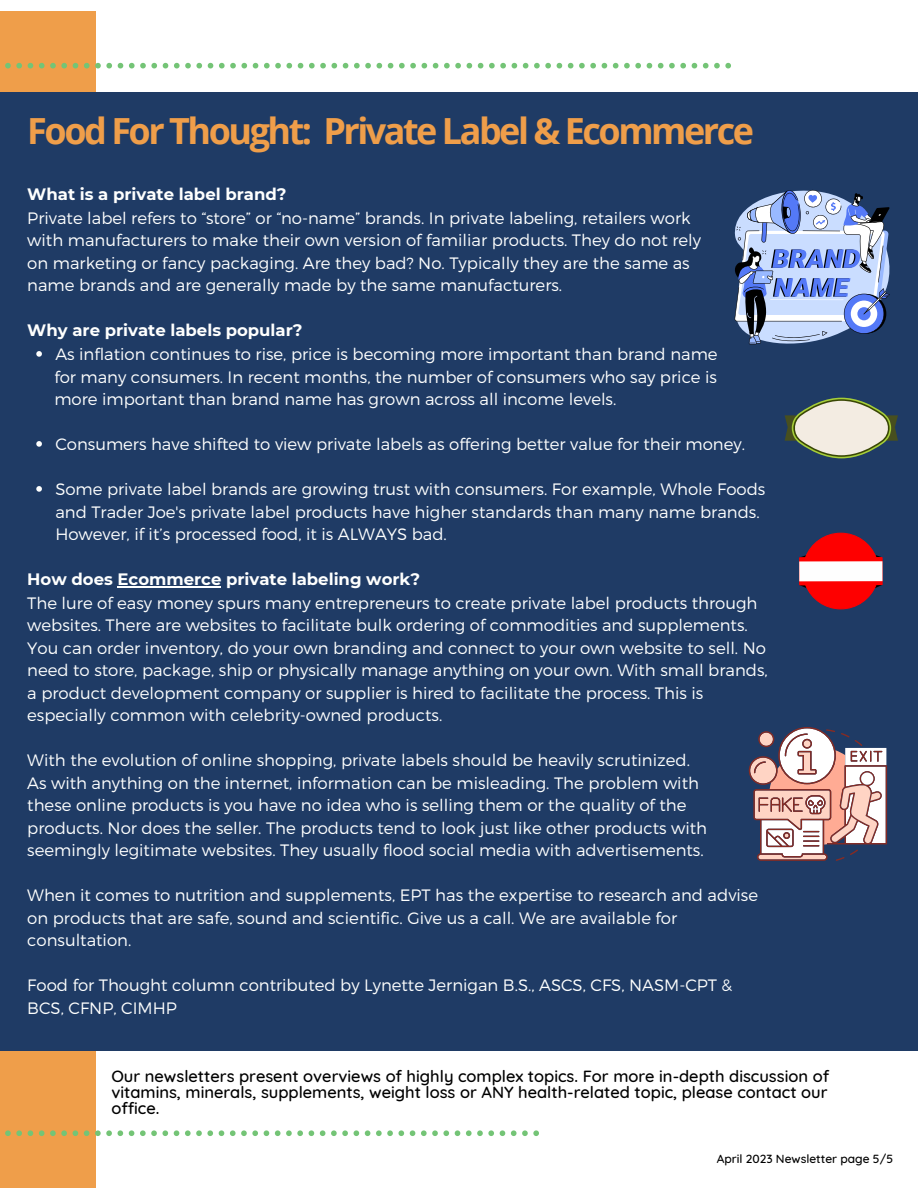
<style>
.page{position:relative;width:918px;height:1188px;background:#fff}
.page>*{position:absolute;margin:0;border:0;box-sizing:border-box;transform-origin:0 0}
.t1{font:700 36px "Open Sans";letter-spacing:-.07em;color:#ef9e4a}
.t2{font:300 16.5px/22.5px "Montserrat";color:#fefffe}
.t3{font:500 16.5px/15.8px "Quicksand";color:#000;text-align:justify}
.t4{font:700 16.5px "Montserrat";color:#fefffe}
.t5{font:500 12px "Quicksand";color:#000}
</style>
<div class="page">
<div style="left:0;top:11px;width:96px;height:1177px;background:#ef9e4a"></div>
<svg style="left:5px;top:63px;width:726px;height:5px"></svg>
<svg style="left:5px;top:1130px;width:534px;height:6px"></svg>
<div style="left:0;top:92px;width:917px;height:959px;background:#1f3b65"></div>
<svg style="left:36px;top:351px;width:6px;height:6px"></svg>
<svg style="left:36px;top:441px;width:6px;height:6px"></svg>
<svg style="left:36px;top:486px;width:6px;height:6px"></svg>
<hr style="left:118px;top:586px;width:103px;height:1px;background:#fefffe">
<svg style="left:785px;top:398px;width:113px;height:60px"></svg>
<svg style="left:799px;top:533px;width:83px;height:77px"></svg>
<svg style="left:734px;top:189px;width:156px;height:156px"></svg>
<svg style="left:749px;top:727px;width:138px;height:134px"></svg>
<h1 class="t1" style="left:27px;top:106px;width:728px">Food For Thought: Private Label &amp; Ecommerce</h1>
<p class="t4" style="left:27px;top:184px;width:261px">What is a private label brand?</p>
<p class="t2" style="left:27px;top:206px;width:675px">Private label refers to “store” or “no-name” brands. In private labeling, retailers work with manufacturers to make their own version of familiar products. They do not rely on marketing or fancy packaging. Are they bad? No. Typically they are the same as name brands and are generally made by the same manufacturers.</p>
<p class="t4" style="left:27px;top:320px;width:277px">Why are private labels popular?</p>
<p class="t2" style="left:54px;top:365px;width:664px">for many consumers. In recent months, the number of consumers who say price is more important than brand name has grown across all income levels.</p>
<p class="t2" style="left:55px;top:342px;width:664px">As inflation continues to rise, price is becoming more important than brand name</p>
<p class="t2" style="left:55px;top:432px;width:691px">Consumers have shifted to view private labels as offering better value for their money.</p>
<p class="t2" style="left:55px;top:477px;width:712px">Some private label brands are growing trust with consumers. For example, Whole Foods and Trader Joe's private label products have higher standards than many name brands.<br>However, if it’s processed food, it is ALWAYS bad.</p>
<p class="t4" style="left:27px;top:569px;width:394px">How does Ecommerce private labeling work?</p>
<p class="t2" style="left:27px;top:591px;width:742px">The lure of easy money spurs many entrepreneurs to create private label products through websites. There are websites to facilitate bulk ordering of commodities and supplements.<br>You can order inventory, do your own branding and connect to your own website to sell. No need to store, package, ship or physically manage anything on your own. With small brands, a product development company or supplier is hired to facilitate the process. This is especially common with celebrity-owned products.</p>
<p class="t2" style="left:27px;top:748px;width:681px">With the evolution of online shopping, private labels should be heavily scrutinized.<br>As with anything on the internet, information can be misleading. The problem with these online products is you have no idea who is selling them or the quality of the products. Nor does the seller. The products tend to look just like other products with seemingly legitimate websites. They usually flood social media with advertisements.</p>
<p class="t2" style="left:27px;top:883px;width:732px">When it comes to nutrition and supplements, EPT has the expertise to research and advise on products that are safe, sound and scientific. Give us a call. We are available for consultation.</p>
<p class="t2" style="left:27px;top:973px;width:707px">Food for Thought column contributed by Lynette Jernigan B.S., ASCS, CFS, NASM-CPT &amp;<br>BCS, CFNP, CIMHP</p>
<p class="t3" style="left:111px;top:1068px;width:719px">Our newsletters present overviews of highly complex topics. For more in-depth discussion of vitamins, minerals, supplements, weight loss or ANY health-related topic, please contact our office.</p>
<p class="t5" style="left:717px;top:1151px;width:178px">April 2023 Newsletter page 5/5</p>
</div>
